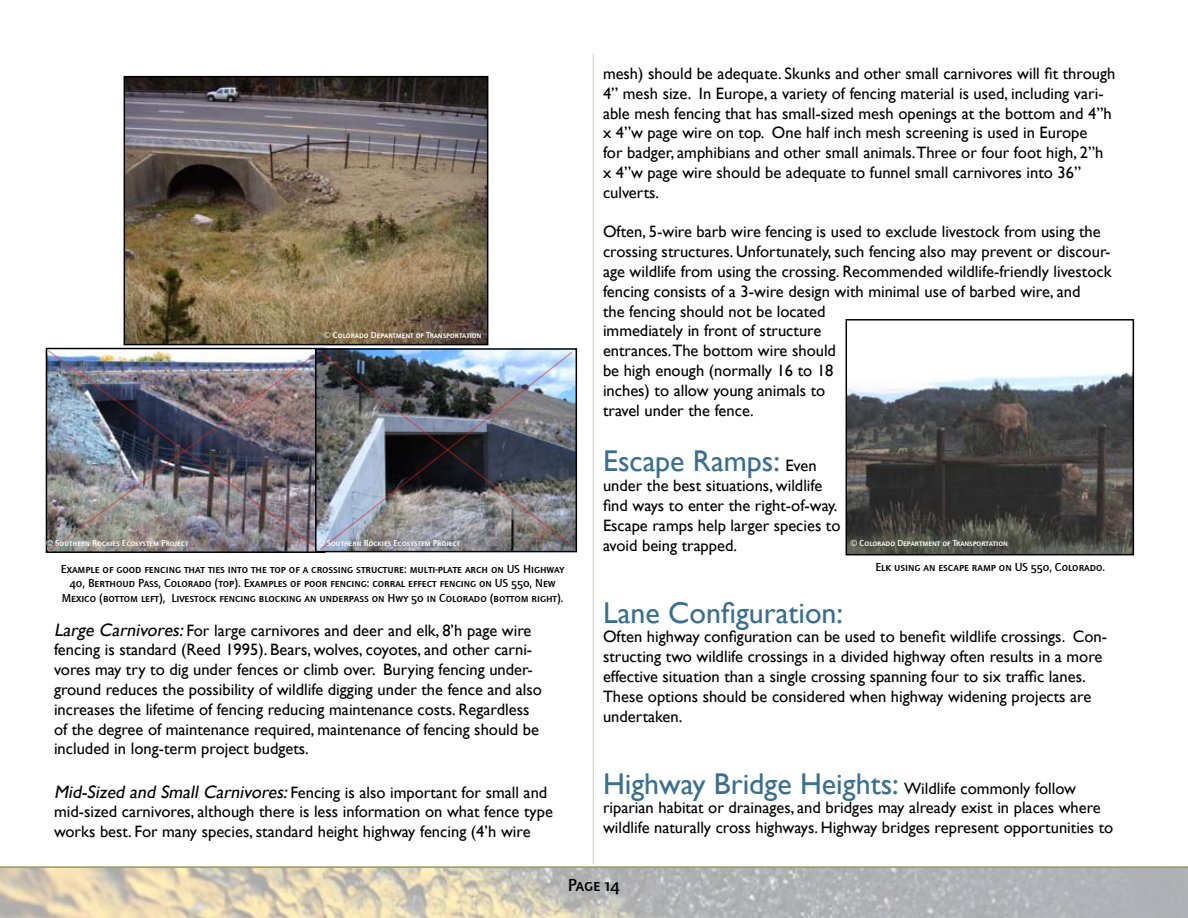
<style>
.page{position:relative;width:1188px;height:918px;background:#fff}
.page>*{position:absolute;margin:0;border:0;box-sizing:border-box;transform-origin:0 0}
.t1{font:30px "Gill Sans";color:#3a6e8f}
.t2{font:18px "Quay Sans Md SCITCTT";letter-spacing:-.005em;color:#000}
.t3{font:16.5px/19.8px "Gill Sans";color:#000}
.t4{font:12px/14.4px "Quay Sans Md SCITCTT";color:#000;text-align:center}
.t5{font:9px "Quay Sans Md SCITCTT";color:#fff}
.s1{font-family:"Quay Sans ITC"}
.s2{font-style:italic;font-size:18px}
.s3{font-size:16.5px;color:#000}
.s4{font-size:30px;color:#3a6e8f}
</style>
<div class="page">
<img style="left:0;top:868px;width:1188px;height:50px">
<hr style="left:0;top:866px;width:1188px;height:2px;background:#949b51">
<hr style="left:593px;top:54px;width:1px;height:810px;background:#949b51">
<img style="left:849px;top:371px;width:282px;height:181px">
<div style="left:846px;top:319px;width:288px;height:236px;border:2px solid #000"></div>
<img style="left:127px;top:79px;width:358px;height:263px">
<div style="left:124px;top:76px;width:364px;height:269px;border:2px solid #000"></div>
<img style="left:46px;top:349px;width:269px;height:203px">
<div style="left:315px;top:348px;width:262px;height:204px;border:2px solid #000"></div>
<svg style="left:318px;top:350px;width:256px;height:202px"></svg>
<img style="left:321px;top:352px;width:254px;height:197px">
<p class="t5" style="left:324px;top:330px;width:159px"><span class="s1">©</span> Colorado Department of Transportation</p>
<p class="t5" style="left:46px;top:538px;width:144px"><span class="s1">©</span> Southern Rockies Ecosystem Project</p>
<p class="t5" style="left:318px;top:538px;width:144px"><span class="s1">©</span> Southern Rockies Ecosystem Project</p>
<p class="t4" style="left:61px;top:562px;width:505px">Example of good fencing that ties into the top of a crossing structure: multi-plate arch on US Highway<br>40, Berthoud Pass, Colorado (top). Examples of poor fencing: corral effect fencing on US 550, New<br>Mexico (bottom left), Livestock fencing blocking an underpass on Hwy 50 in Colorado (bottom right).</p>
<p class="t3" style="left:54px;top:620px;width:489px"><span class="s2">Large Carnivores:</span>For large carnivores and deer and elk, 8’h page wire fencing is standard (Reed 1995). Bears, wolves, coyotes, and other carni&shy;vores may try to dig under fences or climb over. Burying fencing under&shy;ground reduces the possibility of wildlife digging under the fence and also increases the lifetime of fencing reducing maintenance costs. Regardless of the degree of maintenance required, maintenance of fencing should be included in long-term project budgets.</p>
<p class="t3" style="left:54px;top:782px;width:501px"><span class="s2">Mid-Sized and Small Carnivores:</span>Fencing is also important for small and mid-sized carnivores, although there is less information on what fence type works best. For many species, standard height highway fencing (4’h wire</p>
<p class="t3" style="left:603px;top:64px;width:514px">mesh) should be adequate. Skunks and other small carnivores will fit through 4” mesh size. In Europe, a variety of fencing material is used, including vari&shy;able mesh fencing that has small-sized mesh openings at the bottom and 4”h x 4”w page wire on top. One half inch mesh screening is used in Europe<br>for badger, amphibians and other small animals.Three or four foot high, 2”h x 4”w page wire should be adequate to funnel small carnivores into 36” culverts.</p>
<p class="t3" style="left:603px;top:222px;width:510px">Often, 5-wire barb wire fencing is used to exclude livestock from using the crossing structures. Unfortunately, such fencing also may prevent or discour&shy;age wildlife from using the crossing. Recommended wildlife-friendly livestock fencing consists of a 3-wire design with minimal use of barbed wire, and<br>the fencing should not be located<br>immediately in front of structure<br>entrances.The bottom wire should<br>be high enough (normally 16 to 18<br>inches) to allow young animals to<br>travel under the fence.</p>
<h1 class="t1" style="left:603px;top:444px;width:215px">Escape Ramps: <span class="s3">Even</span></h1>
<p class="t3" style="left:603px;top:476px;width:239px">under the best situations, wildlife find ways to enter the right-of-way.<br>Escape ramps help larger species to avoid being trapped.</p>
<p class="t5" style="left:850px;top:538px;width:159px"><span class="s1">©</span> Colorado Department of Transportation</p>
<p class="t4" style="left:875px;top:560px;width:231px">Elk using an escape ramp on US 550, Colorado.</p>
<h1 class="t1" style="left:603px;top:595px;width:242px">Lane Configuration:</h1>
<p class="t3" style="left:603px;top:627px;width:506px">Often highway configuration can be used to benefit wildlife crossings. Con&shy;structing two wildlife crossings in a divided highway often results in a more effective situation than a single crossing spanning four to six traffic lanes.<br>These options should be considered when highway widening projects are undertaken.</p>
<p class="t3" style="left:603px;top:779px;width:512px"><span class="s4">Highway Bridge Heights:</span> Wildlife commonly follow riparian habitat or drainages, and bridges may already exist in places where wildlife naturally cross highways. Highway bridges represent opportunities to</p>
<p class="t2" style="left:568px;top:875px;width:53px">Page 14</p>
</div>
